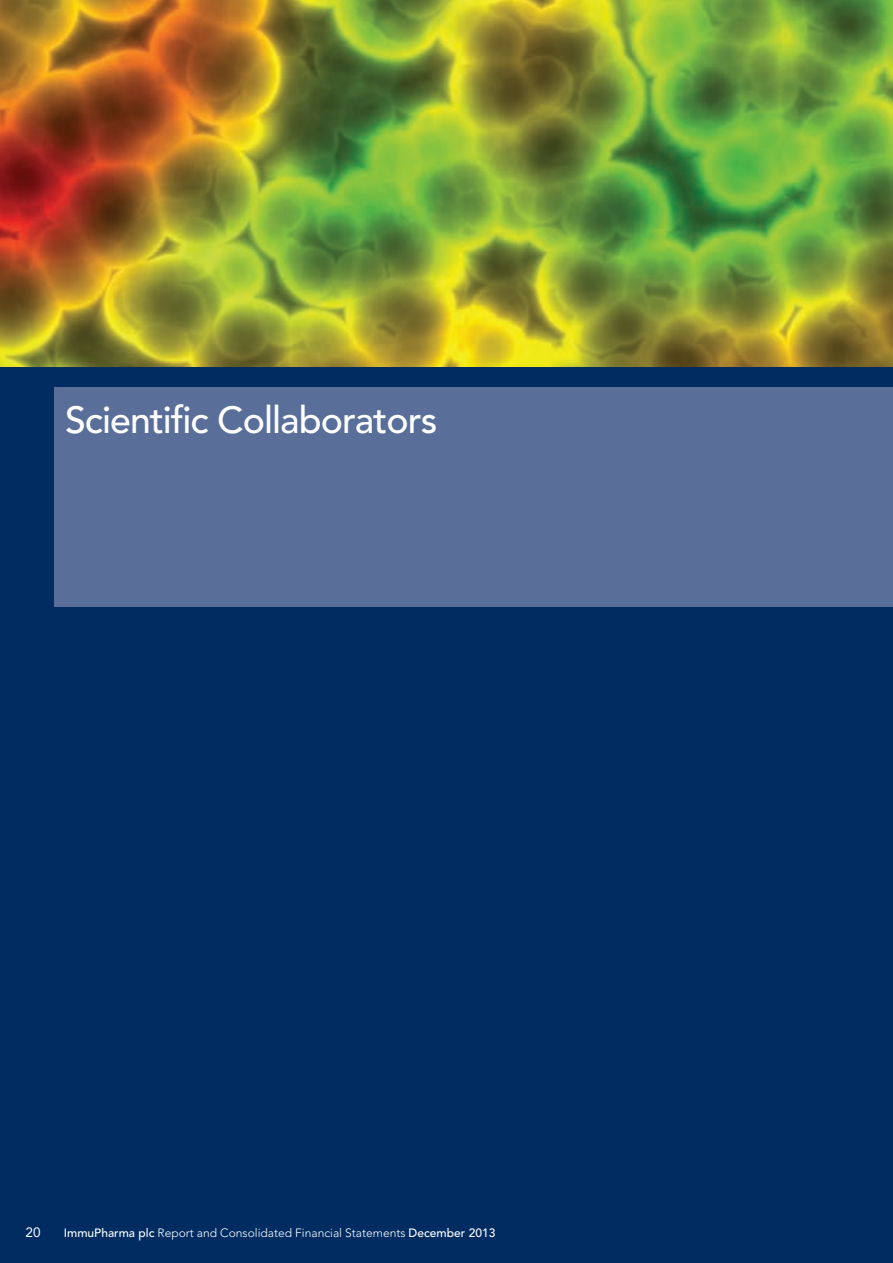
<style>
.page{position:relative;width:893px;height:1263px;background:#fff}
.page>*{position:absolute;margin:0;border:0;box-sizing:border-box;transform-origin:0 0}
.t1{font:500 37.5px "Avenir";letter-spacing:-.025em;color:#fff}
.t2{font:13.5px "Avenir";color:#fff}
.t3{font:300 12px "Avenir";color:#fff}
.s1{font-weight:500}
</style>
<div class="page">
<img style="left:0;top:0;width:893px;height:367px">
<div style="left:0;top:367px;width:893px;height:896px;background:#002c62"></div>
<div style="left:54px;top:387px;width:839px;height:220px;background:#596f9a"></div>
<h1 class="t1" style="left:65px;top:398px;width:374px">Scientific Collaborators</h1>
<p class="t2" style="left:26px;top:1225px;width:17px">20</p>
<p class="t3" style="left:64px;top:1226px;width:433px"><span class="s1">ImmuPharma plc</span> Report and Consolidated Financial Statements <span class="s1">December 2013</span></p>
</div>
